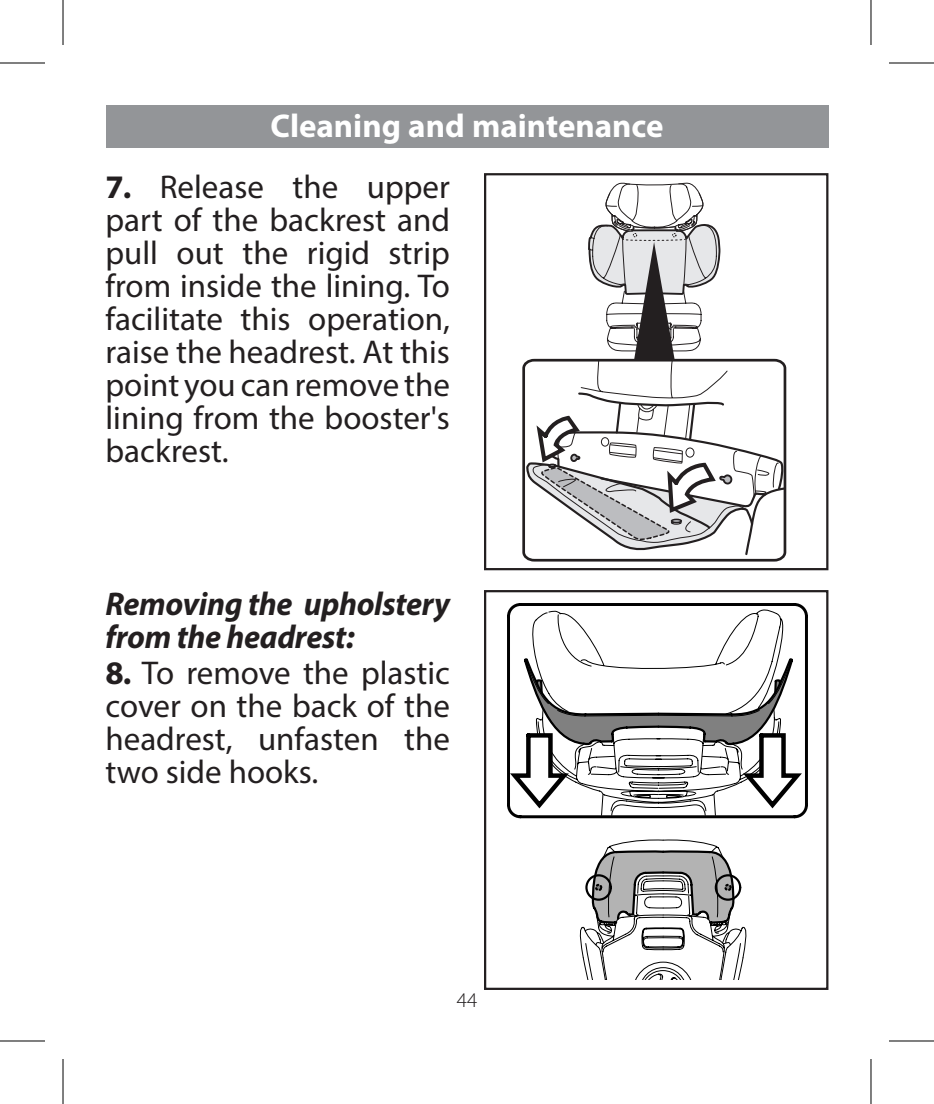
<style>
.page{position:relative;width:934px;height:1104px;background:#fff}
.page>*{position:absolute;margin:0;border:0;box-sizing:border-box;transform-origin:0 0}
.t1{font:33px/33px "Myriad Pro";color:#231f20;text-align:justify}
.t2{font:italic 700 33px/33px "Myriad Pro";letter-spacing:-.01em;color:#231f20}
.t3{font:700 33px "Myriad Pro";color:#fff}
.t4{font:300 21px "Myriad Pro";color:#231f20}
.s1{font-weight:700}
</style>
<div class="page">
<div style="left:484px;top:173px;width:344px;height:397px;border:2px solid #231f20"></div>
<div style="left:484px;top:590px;width:344px;height:400px;border:2px solid #231f20"></div>
<div style="left:106px;top:106px;width:722px;height:42px;background:#939598"></div>
<svg style="left:522px;top:362px;width:263px;height:200px"></svg>
<svg style="left:525px;top:183px;width:261px;height:374px"></svg>
<svg style="left:507px;top:603px;width:301px;height:216px"></svg>
<svg style="left:579px;top:839px;width:168px;height:141px"></svg>
<svg style="left:507px;top:657px;width:300px;height:155px"></svg>
<svg style="left:0;top:1041px;width:45px;height:1px"></svg>
<svg style="left:889px;top:1041px;width:45px;height:1px"></svg>
<svg style="left:871px;top:0;width:1px;height:45px"></svg>
<svg style="left:871px;top:1059px;width:1px;height:45px"></svg>
<hr style="left:0;top:62px;width:45px;height:2px;background:#000">
<hr style="left:889px;top:62px;width:45px;height:2px;background:#000">
<hr style="left:0;top:1040px;width:45px;height:1px;background:#000">
<hr style="left:889px;top:1040px;width:45px;height:1px;background:#000">
<hr style="left:62px;top:0;width:2px;height:45px;background:#000">
<hr style="left:62px;top:1059px;width:2px;height:45px;background:#000">
<hr style="left:870px;top:0;width:1px;height:45px;background:#000">
<hr style="left:870px;top:1059px;width:1px;height:45px;background:#000">
<p class="t3" style="left:270px;top:104px;width:394px">Cleaning and maintenance</p>
<p class="t1" style="left:106px;top:169px;width:346px"><span class="s1">7.</span> Release the upper part of the backrest and pull out the rigid strip from inside the lining. To facilitate this operation, raise the headrest. At this point you can remove the lining from the booster's backrest.</p>
<p class="t2" style="left:106px;top:587px;width:346px">Removing the upholstery from the headrest:</p>
<p class="t1" style="left:106px;top:656px;width:346px"><span class="s1">8.</span> To remove the plastic cover on the back of the headrest, unfasten the two side hooks.</p>
<p class="t4" style="left:457px;top:987px;width:22px">44</p>
</div>
